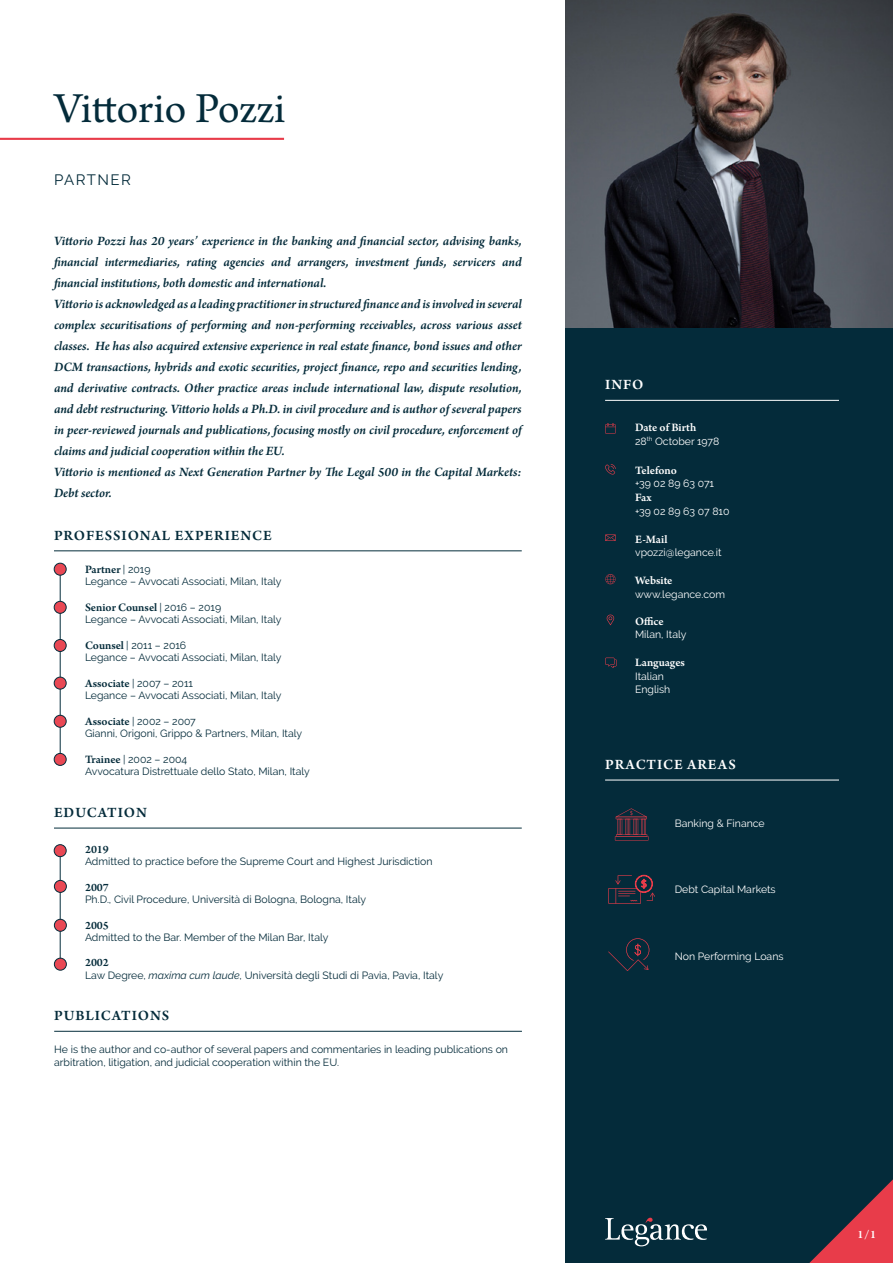
<style>
.page{position:relative;width:893px;height:1263px;background:#fff}
.page>*{position:absolute;margin:0;border:0;box-sizing:border-box;transform-origin:0 0}
.t1{font:45px "Arno Pro";color:#042b3a}
.t2{font:600 15px "Arno Pro";letter-spacing:.06em;color:#042b3a}
.t3{font:600 15px "Arno Pro";letter-spacing:.06em;color:#fff}
.t4{font:15px "Raleway";letter-spacing:.1em;color:#042b3a}
.t5{font:italic 600 13.5px/21px "Arno Pro";letter-spacing:-.005em;color:#042b3a}
.t6{font:600 12px "Arno Pro";color:#fff}
.t7{font:600 12px "Arno Pro";color:#042b3a}
.t8{font:10.5px/12.6px "Raleway";color:#042b3a}
.t9{font:10.5px/13.5px "Raleway";color:#fff}
.s1{font-family:"Raleway";font-weight:400;font-size:10.5px}
.s2{font-family:"Arno Pro";font-weight:600;font-size:12px}
.s3{font-style:italic}
</style>
<div class="page">
<hr style="left:54px;top:551px;width:468px;height:1px;background:#042d3b">
<hr style="left:60px;top:569px;width:1px;height:190px;background:#042d3b">
<div style="left:54px;top:563px;width:12px;height:12px;background:#e94854;border-radius:50%"></div>
<div style="left:54px;top:563px;width:12px;height:12px;border:1px solid #042b3a;border-radius:50%"></div>
<div style="left:54px;top:677px;width:12px;height:12px;background:#e94854;border-radius:50%"></div>
<div style="left:54px;top:677px;width:12px;height:12px;border:1px solid #042b3a;border-radius:50%"></div>
<div style="left:54px;top:601px;width:12px;height:12px;background:#e94854;border-radius:50%"></div>
<div style="left:54px;top:601px;width:12px;height:12px;border:1px solid #042b3a;border-radius:50%"></div>
<div style="left:54px;top:715px;width:12px;height:12px;background:#e94854;border-radius:50%"></div>
<div style="left:54px;top:715px;width:12px;height:12px;border:1px solid #042b3a;border-radius:50%"></div>
<div style="left:54px;top:639px;width:12px;height:12px;background:#e94854;border-radius:50%"></div>
<div style="left:54px;top:639px;width:12px;height:13px;border:1px solid #042b3a;border-radius:50%"></div>
<div style="left:54px;top:753px;width:12px;height:12px;background:#e94854;border-radius:50%"></div>
<div style="left:54px;top:753px;width:12px;height:13px;border:1px solid #042b3a;border-radius:50%"></div>
<div style="left:566px;top:306px;width:327px;height:957px;background:#042b3a"></div>
<img style="left:566px;top:0;width:327px;height:327px">
<svg style="left:605px;top:1218px;width:102px;height:28px"></svg>
<hr style="left:0;top:138px;width:284px;height:2px;background:#e83c4a">
<svg style="left:607px;top:615px;width:7px;height:10px"></svg>
<svg style="left:605px;top:534px;width:11px;height:7px"></svg>
<svg style="left:605px;top:464px;width:11px;height:11px"></svg>
<svg style="left:605px;top:574px;width:11px;height:10px"></svg>
<svg style="left:605px;top:423px;width:11px;height:10px"></svg>
<svg style="left:605px;top:658px;width:12px;height:10px"></svg>
<hr style="left:605px;top:400px;width:234px;height:1px;background:#fff">
<hr style="left:605px;top:780px;width:234px;height:1px;background:#fff">
<hr style="left:54px;top:1031px;width:468px;height:1px;background:#042d3b">
<hr style="left:54px;top:828px;width:468px;height:1px;background:#042d3b">
<hr style="left:60px;top:848px;width:1px;height:116px;background:#042d3b">
<div style="left:54px;top:845px;width:12px;height:12px;background:#e94854;border-radius:50%"></div>
<div style="left:54px;top:844px;width:12px;height:13px;border:1px solid #042b3a;border-radius:50%"></div>
<div style="left:54px;top:880px;width:12px;height:12px;background:#e94854;border-radius:50%"></div>
<div style="left:54px;top:880px;width:13px;height:12px;border:1px solid #042b3a;border-radius:50%"></div>
<div style="left:54px;top:919px;width:12px;height:12px;background:#e94854;border-radius:50%"></div>
<div style="left:54px;top:919px;width:13px;height:12px;border:1px solid #042b3a;border-radius:50%"></div>
<div style="left:54px;top:958px;width:12px;height:12px;background:#e94854;border-radius:50%"></div>
<div style="left:54px;top:958px;width:13px;height:12px;border:1px solid #042b3a;border-radius:50%"></div>
<svg style="left:809px;top:1179px;width:84px;height:84px"></svg>
<hr style="left:615px;top:836px;width:33px;height:4px;background:#833442">
<hr style="left:615px;top:837px;width:33px;height:3px;background:#e83c4a">
<svg style="left:616px;top:808px;width:31px;height:29px"></svg>
<svg style="left:608px;top:875px;width:47px;height:29px"></svg>
<svg style="left:608px;top:938px;width:41px;height:33px"></svg>
<h1 class="t1" style="left:54px;top:83px;width:233px">Vittorio Pozzi</h1>
<p class="t4" style="left:54px;top:171px;width:79px">PARTNER</p>
<p class="t5" style="left:54px;top:231px;width:469px">Vittorio Pozzi has 20 years’ experience in the banking and financial sector, advising banks, financial intermediaries, rating agencies and arrangers, investment funds, servicers and financial institutions, both domestic and international.<br>Vittorio is acknowledged as a leading practitioner in structured finance and is involved in several complex securitisations of performing and non-performing receivables, across various asset classes. He has also acquired extensive experience in real estate finance, bond issues and other DCM transactions, hybrids and exotic securities, project finance, repo and securities lending, and derivative contracts. Other practice areas include international law, dispute resolution, and debt restructuring. Vittorio holds a Ph.D. in civil procedure and is author of several papers in peer-reviewed journals and publications, focusing mostly on civil procedure, enforcement of claims and judicial cooperation within the EU.<br>Vittorio is mentioned as Next Generation Partner by The Legal 500 in the Capital Markets:<br>Debt sector.</p>
<p class="t2" style="left:54px;top:527px;width:219px">PROFESSIONAL EXPERIENCE</p>
<p class="t7" style="left:85px;top:562px;width:67px">Partner <span class="s1">| 2019</span></p>
<p class="t8" style="left:85px;top:575px;width:198px">Legance – Avvocati Associati, Milan, Italy</p>
<p class="t7" style="left:85px;top:600px;width:138px">Senior Counsel <span class="s1">| 2016 – 2019</span></p>
<p class="t8" style="left:85px;top:613px;width:198px">Legance – Avvocati Associati, Milan, Italy</p>
<p class="t8" style="left:85px;top:639px;width:198px"><span class="s2">Counsel</span> | 2011 – 2016<br>Legance – Avvocati Associati, Milan, Italy</p>
<p class="t8" style="left:85px;top:677px;width:198px"><span class="s2">Associate</span> | 2007 – 2011<br>Legance – Avvocati Associati, Milan, Italy</p>
<p class="t8" style="left:85px;top:715px;width:219px"><span class="s2">Associate</span> | 2002 – 2007<br>Gianni, Origoni, Grippo &amp; Partners, Milan, Italy</p>
<p class="t8" style="left:85px;top:753px;width:226px"><span class="s2">Trainee</span> | 2002 – 2004<br>Avvocatura Distrettuale dello Stato, Milan, Italy</p>
<p class="t2" style="left:54px;top:804px;width:94px">EDUCATION</p>
<p class="t7" style="left:85px;top:842px;width:25px">2019</p>
<p class="t8" style="left:85px;top:855px;width:349px">Admitted to practice before the Supreme Court and Highest Jurisdiction</p>
<p class="t7" style="left:85px;top:880px;width:25px">2007</p>
<p class="t8" style="left:85px;top:893px;width:283px">Ph.D., Civil Procedure, Università di Bologna, Bologna, Italy</p>
<p class="t7" style="left:85px;top:918px;width:25px">2005</p>
<p class="t8" style="left:85px;top:931px;width:245px">Admitted to the Bar. Member of the Milan Bar, Italy</p>
<p class="t7" style="left:85px;top:956px;width:25px">2002</p>
<p class="t8" style="left:85px;top:969px;width:360px">Law Degree, <span class="s3">maxima cum laude</span>, Università degli Studi di Pavia, Pavia, Italy</p>
<p class="t2" style="left:54px;top:1007px;width:116px">PUBLICATIONS</p>
<p class="t8" style="left:54px;top:1043px;width:455px">He is the author and co-author of several papers and commentaries in leading publications on arbitration, litigation, and judicial cooperation within the EU.</p>
<p class="t3" style="left:605px;top:376px;width:40px">INFO</p>
<p class="t6" style="left:635px;top:421px;width:63px">Date of Birth</p>
<p class="t9" style="left:635px;top:434px;width:86px">28<sup>th</sup> October 1978</p>
<p class="t6" style="left:635px;top:463px;width:43px">Telefono</p>
<p class="t9" style="left:635px;top:477px;width:81px">+39 02 89 63 071</p>
<p class="t6" style="left:635px;top:491px;width:18px">Fax</p>
<p class="t9" style="left:635px;top:504px;width:96px">+39 02 89 63 07 810</p>
<p class="t6" style="left:635px;top:532px;width:34px">E-Mail</p>
<p class="t9" style="left:635px;top:546px;width:88px">vpozzi@legance.it</p>
<p class="t6" style="left:635px;top:574px;width:39px">Website</p>
<p class="t9" style="left:635px;top:587px;width:91px">www.legance.com</p>
<p class="t6" style="left:635px;top:614px;width:30px">Office</p>
<p class="t9" style="left:635px;top:628px;width:53px">Milan, Italy</p>
<p class="t6" style="left:635px;top:656px;width:51px">Languages</p>
<p class="t9" style="left:635px;top:669px;width:37px">Italian<br>English</p>
<p class="t3" style="left:605px;top:756px;width:132px">PRACTICE AREAS</p>
<p class="t9" style="left:675px;top:817px;width:91px">Banking &amp; Finance</p>
<p class="t9" style="left:675px;top:883px;width:103px">Debt Capital Markets</p>
<p class="t9" style="left:675px;top:949px;width:110px">Non Performing Loans</p>
<p class="t6" style="left:857px;top:1228px;width:20px">1/1</p>
</div>
